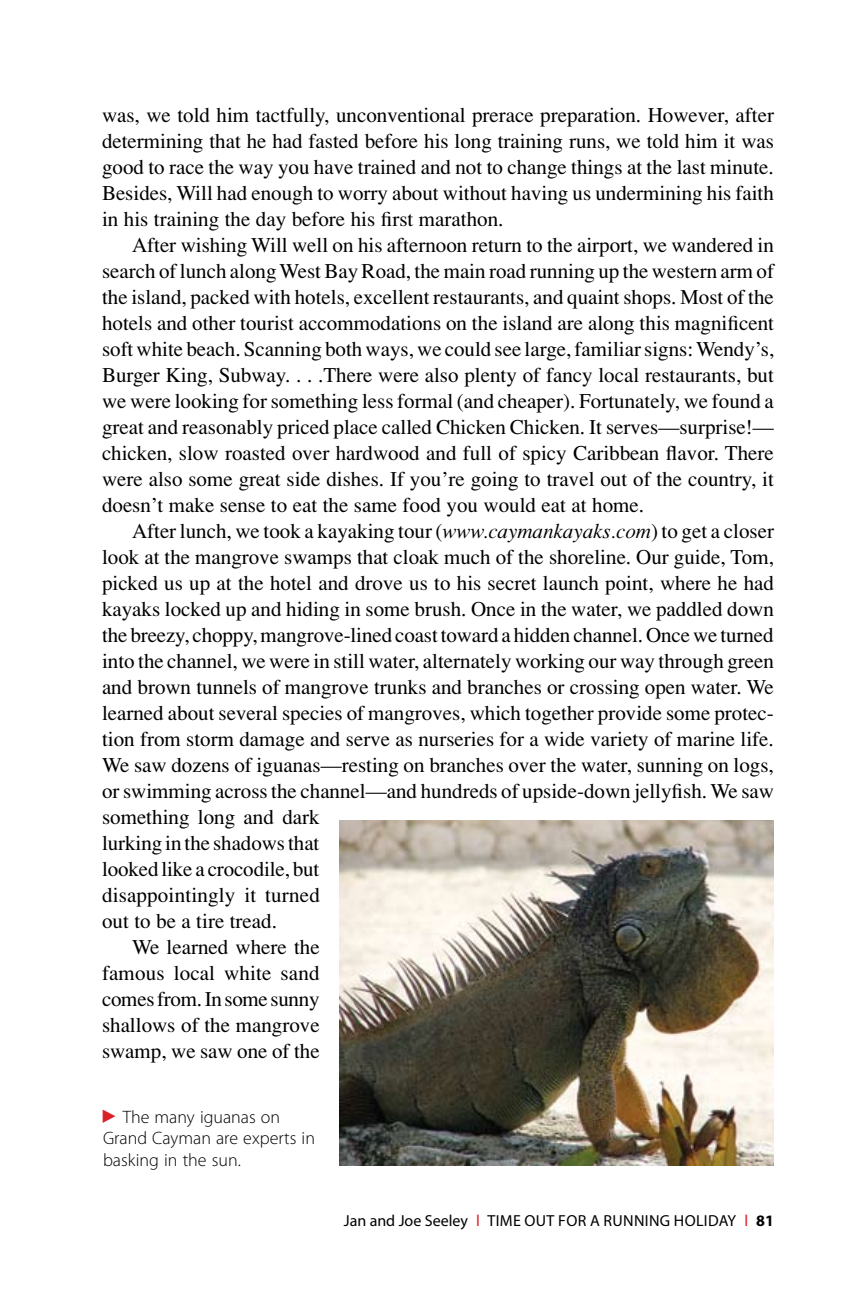
<style>
.page{position:relative;width:864px;height:1296px;background:#fff}
.page>*{position:absolute;margin:0;border:0;box-sizing:border-box;transform-origin:0 0}
.t1{font:21px/26px "Times";color:#000;text-align:justify}
.t2{font:300 18px/22px "Myriad Pro";color:#000}
.t3{font:16px "Myriad Pro";letter-spacing:.015em;color:#000}
.t4{font:700 16px "Myriad Pro";color:#000}
.s1{font-style:italic}
.s2{color:#da2128}
.s3{font-weight:400;color:#da2128}
</style>
<div class="page">
<img style="left:340px;top:820px;width:434px;height:346px">
<p class="t1" style="left:102px;top:102px;width:674px">was, we told him tactfully, unconventional prerace preparation. However, after determining that he had fasted before his long training runs, we told him it was good to race the way you have trained and not to change things at the last minute.<br>Besides, Will had enough to worry about without having us undermining his faith in his training the day before his first marathon.</p>
<p class="t1" style="left:102px;top:232px;width:674px;text-indent:30px">After wishing Will well on his afternoon return to the airport, we wandered in search of lunch along West Bay Road, the main road running up the western arm of the island, packed with hotels, excellent restaurants, and quaint shops. Most of the hotels and other tourist accommodations on the island are along this magnificent soft white beach. Scanning both ways, we could see large, familiar signs: Wendy’s, Burger King, Subway. . . .There were also plenty of fancy local restaurants, but we were looking for something less formal (and cheaper). Fortunately, we found a great and reasonably priced place called Chicken Chicken. It serves—surprise!— chicken, slow roasted over hardwood and full of spicy Caribbean flavor. There were also some great side dishes. If you’re going to travel out of the country, it doesn’t make sense to eat the same food you would eat at home.</p>
<p class="t1" style="left:132px;top:518px;width:644px">After lunch, we took a kayaking tour (<span class="s1">www.caymankayaks.com</span>) to get a closer</p>
<p class="t1" style="left:102px;top:544px;width:673px">look at the mangrove swamps that cloak much of the shoreline. Our guide, Tom,</p>
<p class="t1" style="left:102px;top:570px;width:674px">picked us up at the hotel and drove us to his secret launch point, where he had</p>
<p class="t1" style="left:102px;top:596px;width:673px">kayaks locked up and hiding in some brush. Once in the water, we paddled down</p>
<p class="t1" style="left:102px;top:622px;width:673px">the breezy, choppy, mangrove-lined coast toward a hidden channel. Once we turned</p>
<p class="t1" style="left:102px;top:648px;width:674px">into the channel, we were in still water, alternately working our way through green</p>
<p class="t1" style="left:102px;top:674px;width:673px">and brown tunnels of mangrove trunks and branches or crossing open water. We</p>
<p class="t1" style="left:102px;top:700px;width:673px">learned about several species of mangroves, which together provide some protec-</p>
<p class="t1" style="left:102px;top:726px;width:673px">tion from storm damage and serve as nurseries for a wide variety of marine life.</p>
<p class="t1" style="left:102px;top:752px;width:673px">We saw dozens of iguanas—resting on branches over the water, sunning on logs,</p>
<p class="t1" style="left:102px;top:778px;width:674px">or swimming across the channel—and hundreds of upside-down jellyfish. We saw</p>
<p class="t1" style="left:102px;top:804px;width:219px">something long and dark</p>
<p class="t1" style="left:102px;top:830px;width:219px">lurking in the shadows that</p>
<p class="t1" style="left:102px;top:856px;width:219px">looked like a crocodile, but</p>
<p class="t1" style="left:102px;top:882px;width:219px">disappointingly it turned</p>
<p class="t1" style="left:102px;top:908px;width:177px">out to be a tire tread.</p>
<p class="t1" style="left:132px;top:934px;width:189px">We learned where the</p>
<p class="t1" style="left:102px;top:960px;width:219px">famous local white sand</p>
<p class="t1" style="left:102px;top:986px;width:219px">comes from. In some sunny</p>
<p class="t1" style="left:102px;top:1012px;width:219px">shallows of the mangrove</p>
<p class="t1" style="left:102px;top:1038px;width:219px">swamp, we saw one of the</p>
<p class="t2" style="left:103px;top:1106px;width:214px;text-indent:20px">The many iguanas on<br>Grand Cayman are experts in basking in the sun.</p>
<p class="t3" style="left:344px;top:1212px;width:373px">JAN AND JOE SEELEY <span class="s2">L</span> TIME OUT FOR A RUNN ING HOLIDAY</p>
<p class="t4" style="left:744px;top:1212px;width:31px"><span class="s3">L</span> 81</p>
</div>
